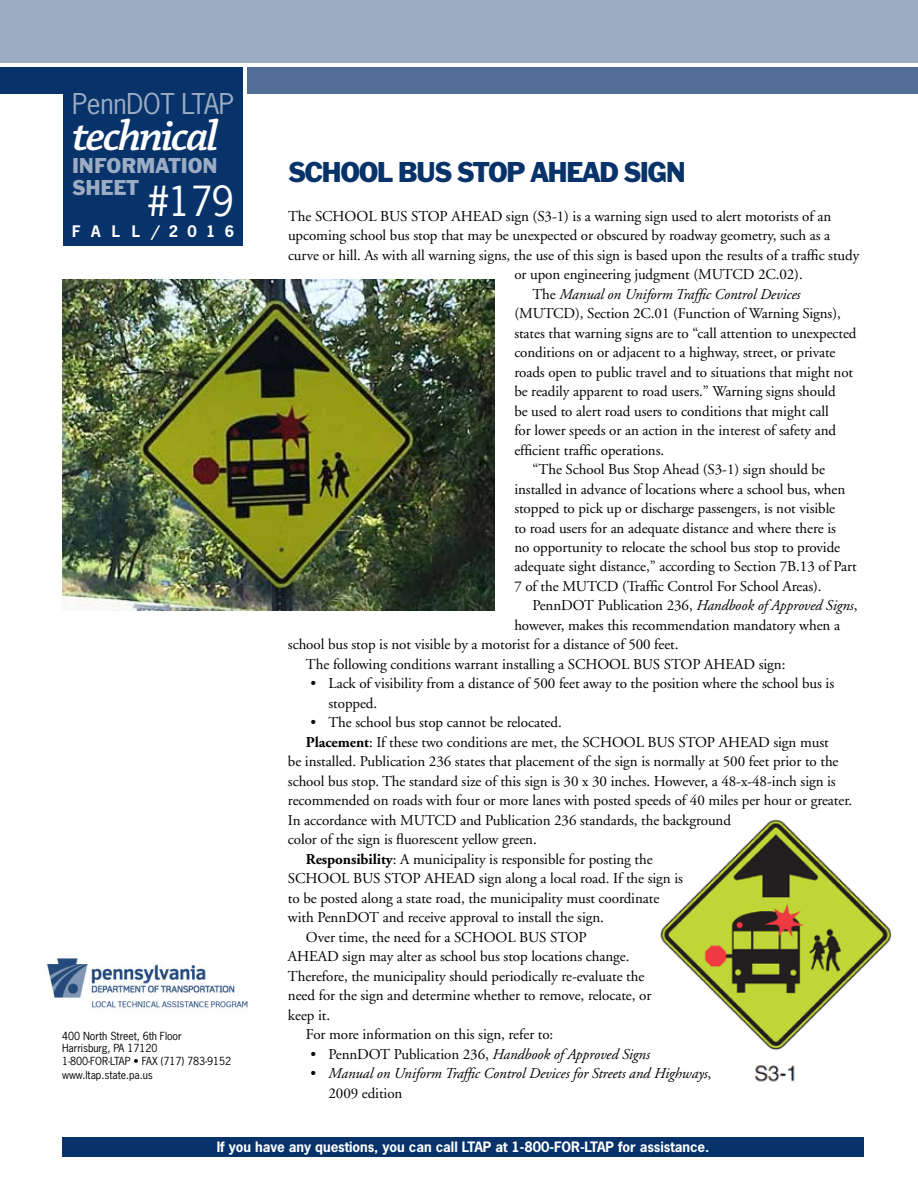
<style>
.page{position:relative;width:918px;height:1188px;background:#fff}
.page>*{position:absolute;margin:0;border:0;box-sizing:border-box;transform-origin:0 0}
.t1{font:italic 600 45px "Chaparral Pro";letter-spacing:-.05em;color:#fff}
.t2{font:39px "News Gothic Std";color:#fff}
.t3{font:30px "Franklin Gothic EF";letter-spacing:-.05em;color:#08336a}
.t4{font:27px "News Gothic Std";letter-spacing:-.01em;color:#9cadc3}
.t5{font:22.5px/22.5px "Franklin Gothic EF";color:#9cadc3}
.t6{font:15px/19.5px "Adobe Garamond";letter-spacing:-.005em;color:#000}
.t7{font:italic 15px/19.5px "Adobe Garamond";letter-spacing:-.005em;color:#000}
.t8{font:700 15px "News Gothic Std";color:#fff}
.t9{font:700 13.5px "News Gothic Std";letter-spacing:-.005em;color:#fff}
.t10{font:10.5px/12px "News Gothic Std";letter-spacing:-.005em;color:#000}
.s1{font-style:normal}
.s2{font-style:italic}
.s3{font-weight:700}
</style>
<div class="page">
<div style="left:0;top:0;width:918px;height:63px;background:#9cadc3"></div>
<div style="left:0;top:68px;width:243px;height:26px;background:#08336a"></div>
<div style="left:248px;top:68px;width:670px;height:26px;background:#527097"></div>
<div style="left:63px;top:68px;width:180px;height:178px;background:#08336a"></div>
<img style="left:46px;top:958px;width:202px;height:50px">
<img style="left:62px;top:279px;width:432px;height:331px">
<img style="left:660px;top:819px;width:232px;height:263px">
<div style="left:62px;top:1137px;width:802px;height:19px;background:#08336a"></div>
<h3 class="t4" style="left:72px;top:86px;width:163px">PennDOT LTAP</h3>
<h1 class="t1" style="left:72px;top:110px;width:148px">technical</h1>
<h3 class="t5" style="left:72px;top:153px;width:147px">INFORMATION<br>SHEET</h3>
<h2 class="t2" style="left:147px;top:176px;width:88px">#179</h2>
<p class="t8" style="left:72px;top:221px;width:164px">fa ll/2016</p>
<p class="t10" style="left:62px;top:1029px;width:121px">400 North Street, 6th Floor<br>Harrisburg, PA 17120</p>
<p class="t10" style="left:62px;top:1054px;width:171px;line-height:13.5px">1-800-FOR-LTAP • Fax (717) 783-9152 www.ltap.state.pa.us</p>
<h3 class="t3" style="left:288px;top:153px;width:396px">SCHOOL BUS STOP AHEAD SIGN</h3>
<p class="t6" style="left:288px;top:206px;width:545px">The SCHOOL BUS STOP AHEAD sign (S3-1) is a warning sign used to alert motorists of an</p>
<p class="t6" style="left:288px;top:226px;width:544px">upcoming school bus stop that may be unexpected or obscured by roadway geometry, such as a</p>
<p class="t6" style="left:288px;top:245px;width:573px">curve or hill. As with all warning signs, the use of this sign is based upon the results of a traffic study</p>
<p class="t6" style="left:514px;top:265px;width:290px">or upon engineering judgment (MUTCD 2C.02).</p>
<p class="t7" style="left:532px;top:285px;width:270px"><span class="s1">The</span> Manual on Uniform Traffic Control Devices</p>
<p class="t6" style="left:514px;top:304px;width:328px">(MUTCD), Section 2C.01 (Function of Warning Signs),</p>
<p class="t6" style="left:514px;top:323px;width:344px">states that warning signs are to “call attention to unexpected</p>
<p class="t6" style="left:514px;top:343px;width:323px">conditions on or adjacent to a highway, street, or private</p>
<p class="t6" style="left:514px;top:362px;width:340px">roads open to public travel and to situations that might not</p>
<p class="t6" style="left:514px;top:382px;width:323px">be readily apparent to road users.” Warning signs should</p>
<p class="t6" style="left:514px;top:401px;width:316px">be used to alert road users to conditions that might call</p>
<p class="t6" style="left:514px;top:421px;width:323px">for lower speeds or an action in the interest of safety and</p>
<p class="t6" style="left:514px;top:440px;width:151px">efficient traffic operations.</p>
<p class="t6" style="left:532px;top:460px;width:294px">“The School Bus Stop Ahead (S3-1) sign should be</p>
<p class="t6" style="left:514px;top:479px;width:333px">installed in advance of locations where a school bus, when</p>
<p class="t6" style="left:514px;top:499px;width:322px">stopped to pick up or discharge passengers, is not visible</p>
<p class="t6" style="left:514px;top:518px;width:323px">to road users for an adequate distance and where there is</p>
<p class="t6" style="left:514px;top:538px;width:327px">no opportunity to relocate the school bus stop to provide</p>
<p class="t6" style="left:514px;top:557px;width:344px">adequate sight distance,” according to Section 7B.13 of Part</p>
<p class="t6" style="left:514px;top:577px;width:309px">7 of the MUTCD (Traffic Control For School Areas).</p>
<p class="t6" style="left:532px;top:596px;width:327px">PennDOT Publication 236, <span class="s2">Handbook of Approved Signs</span>,</p>
<p class="t6" style="left:514px;top:616px;width:327px">however, makes this recommendation mandatory when a</p>
<p class="t6" style="left:288px;top:635px;width:392px">school bus stop is not visible by a motorist for a distance of 500 feet.</p>
<p class="t6" style="left:306px;top:655px;width:481px">The following conditions warrant installing a SCHOOL BUS STOP AHEAD sign:</p>
<p class="t6" style="left:328px;top:674px;width:507px;text-indent:-18px">• Lack of visibility from a distance of 500 feet away to the position where the school bus is stopped.</p>
<p class="t6" style="left:310px;top:713px;width:253px">• The school bus stop cannot be relocated.</p>
<p class="t6" style="left:306px;top:733px;width:524px"><span class="s3">Placement</span>: If these two conditions are met, the SCHOOL BUS STOP AHEAD sign must</p>
<p class="t6" style="left:288px;top:752px;width:552px">be installed. Publication 236 states that placement of the sign is normally at 500 feet prior to the</p>
<p class="t6" style="left:288px;top:772px;width:549px">school bus stop. The standard size of this sign is 30 x 30 inches. However, a 48-x-48-inch sign is</p>
<p class="t6" style="left:288px;top:791px;width:566px">recommended on roads with four or more lanes with posted speeds of 40 miles per hour or greater.</p>
<p class="t6" style="left:288px;top:811px;width:445px">In accordance with MUTCD and Publication 236 standards, the background</p>
<p class="t6" style="left:288px;top:830px;width:250px">color of the sign is fluorescent yellow green.</p>
<p class="t6" style="left:306px;top:850px;width:348px"><span class="s3">Responsibility</span>: A municipality is responsible for posting the</p>
<p class="t6" style="left:288px;top:869px;width:397px">SCHOOL BUS STOP AHEAD sign along a local road. If the sign is</p>
<p class="t6" style="left:288px;top:889px;width:373px">to be posted along a state road, the municipality must coordinate</p>
<p class="t6" style="left:288px;top:908px;width:317px">with PennDOT and receive approval to install the sign.</p>
<p class="t6" style="left:306px;top:928px;width:282px">Over time, the need for a SCHOOL BUS STOP</p>
<p class="t6" style="left:288px;top:947px;width:343px">AHEAD sign may alter as school bus stop locations change.</p>
<p class="t6" style="left:288px;top:967px;width:358px">Therefore, the municipality should periodically re-evaluate the</p>
<p class="t6" style="left:288px;top:986px;width:365px">need for the sign and determine whether to remove, relocate, or</p>
<p class="t6" style="left:288px;top:1006px;width:44px">keep it.</p>
<p class="t6" style="left:306px;top:1025px;width:249px">For more information on this sign, refer to:</p>
<p class="t6" style="left:310px;top:1045px;width:341px">• PennDOT Publication 236, <span class="s2">Handbook of Approved Signs</span></p>
<p class="t7" style="left:328px;top:1065px;width:384px;text-indent:-18px"><span class="s1">•</span> Manual on Uniform Traffic Control Devices for Streets and Highways<span class="s1">,<br>2009 edition</span></p>
<p class="t9" style="left:217px;top:1138px;width:494px">If you have any questions, you can call LTAP at 1-800-FOR-LTAP for assistance.</p>
</div>
